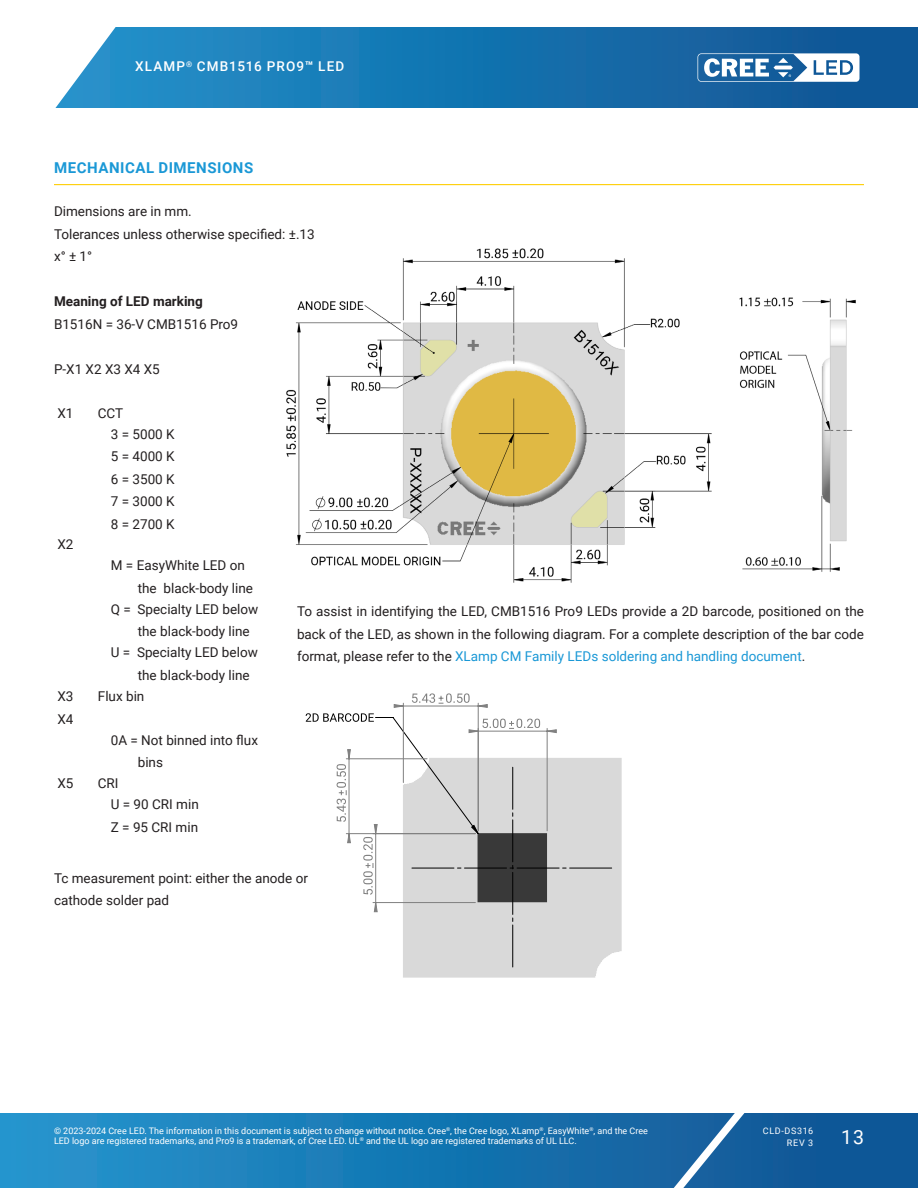
<style>
.page{position:relative;width:918px;height:1188px;background:#fff}
.page>*{position:absolute;margin:0;border:0;box-sizing:border-box;transform-origin:0 0}
.t1{font:19.5px "Roboto";color:#fff}
.Section_heading_with_rule{font:700 15px "Roboto";letter-spacing:.035em;color:#1a98d6}
.Text_justify{font:13.5px/22.5px "Roboto";color:#231f20}
.table_text_indent{font:13.5px/22.5px "Roboto";color:#231f20}
.t2{font:500 13.5px "Roboto";letter-spacing:.085em;color:#fff}
.t3{font:700 13.5px "Roboto";color:#231f20}
.t4{font:9px/10.8px "Roboto";color:#fff}
.t5{font:9px/12px "Roboto";letter-spacing:.085em;color:#fff;text-align:right}
.s1{font-weight:700}
.s2{color:#1a98d6}
</style>
<div class="page">
<svg style="left:0;top:1113px;width:918px;height:75px;background:#1876b2"></svg>
<svg style="left:644px;top:1113px;width:117px;height:75px;background:#296da6"></svg>
<svg style="left:55px;top:27px;width:863px;height:81px;background:#2078b2"></svg>
<svg style="left:698px;top:53px;width:162px;height:29px"></svg>
<hr style="left:54px;top:184px;width:810px;height:1px;background:#fece08">
<img style="left:286px;top:248px;width:426px;height:335px">
<img style="left:739px;top:297px;width:117px;height:275px">
<img style="left:479px;top:744px;width:143px;height:234px">
<svg style="left:306px;top:713px;width:68px;height:4px"></svg>
<svg style="left:305px;top:717px;width:174px;height:261px"></svg>
<hr style="left:304px;top:686px;width:1px;height:301px;background:#c0c0c0">
<hr style="left:304px;top:686px;width:327px;height:1px;background:#c0c0c0">
<hr style="left:684px;top:686px;width:1px;height:301px;background:#c0c0c0">
<hr style="left:304px;top:1187px;width:327px;height:1px;background:#c0c0c0">
<hr style="left:478px;top:703px;width:1px;height:128px;background:#808080">
<hr style="left:403px;top:703px;width:1px;height:80px;background:#808080">
<hr style="left:547px;top:728px;width:1px;height:103px;background:#808080">
<svg style="left:394px;top:693px;width:94px;height:15px"></svg>
<svg style="left:469px;top:719px;width:88px;height:14px"></svg>
<svg style="left:304px;top:749px;width:310px;height:221px"></svg>
<p class="t2" style="left:135px;top:57px;width:211px">XLAMP<sup>®</sup> CMB1516 PRO9<span class="s1">™</span> LED</p>
<p class="Section_heading_with_rule" style="left:54px;top:157px;width:201px">MECHANICAL DIMENSIONS</p>
<p class="Text_justify" style="left:54px;top:199px;width:139px">Dimensions are in mm.</p>
<p class="Text_justify" style="left:54px;top:222px;width:262px">Tolerances unless otherwise specified: ±.13</p>
<p class="Text_justify" style="left:54px;top:244px;width:40px">x° ± 1°</p>
<p class="t3" style="left:54px;top:292px;width:150px">Meaning of LED marking</p>
<p class="Text_justify" style="left:54px;top:312px;width:186px">B1516N = 36‑V CMB1516 Pro9</p>
<p class="Text_justify" style="left:54px;top:357px;width:107px">P-X1 X2 X3 X4 X5</p>
<p class="Text_justify" style="left:57px;top:401px;width:18px">X1</p>
<p class="Text_justify" style="left:98px;top:401px;width:27px">CCT</p>
<p class="Text_justify" style="left:111px;top:422px;width:65px">3 = 5000 K</p>
<p class="Text_justify" style="left:111px;top:444px;width:65px">5 = 4000 K</p>
<p class="Text_justify" style="left:111px;top:467px;width:65px">6 = 3500 K</p>
<p class="Text_justify" style="left:111px;top:489px;width:65px">7 = 3000 K</p>
<p class="Text_justify" style="left:111px;top:512px;width:65px">8 = 2700 K</p>
<p class="Text_justify" style="left:57px;top:533px;width:18px">X2</p>
<p class="table_text_indent" style="left:138px;top:554px;width:117px;text-indent:-27px">M = EasyWhite LED on the black‑body line</p>
<p class="table_text_indent" style="left:138px;top:597px;width:122px;text-indent:-27px">Q = Specialty LED below the black‑body line</p>
<p class="table_text_indent" style="left:138px;top:641px;width:122px;text-indent:-27px">U = Specialty LED below the black‑body line</p>
<p class="Text_justify" style="left:57px;top:685px;width:18px">X3<br>X4</p>
<p class="Text_justify" style="left:98px;top:685px;width:48px">Flux bin</p>
<p class="table_text_indent" style="left:138px;top:728px;width:122px;text-indent:-27px">0A = Not binned into flux bins</p>
<p class="Text_justify" style="left:57px;top:772px;width:18px">X5</p>
<p class="Text_justify" style="left:98px;top:772px;width:22px">CRI</p>
<p class="Text_justify" style="left:111px;top:793px;width:90px">U = 90 CRI min</p>
<p class="Text_justify" style="left:111px;top:815px;width:89px">Z = 95 CRI min</p>
<p class="Text_justify" style="left:297px;top:600px;width:569px;text-align:justify">To assist in identifying the LED, CMB1516 Pro9 LEDs provide a 2D barcode, positioned on the back of the LED, as shown in the following diagram. For a complete description of the bar code format, please refer to the <span class="s2">XLamp CM Family LEDs soldering and handling document</span>.</p>
<p class="Text_justify" style="left:54px;top:866px;width:255px">Tc measurement point: either the anode or</p>
<p class="Text_justify" style="left:54px;top:889px;width:117px">cathode solder pad</p>
<p class="t4" style="left:54px;top:1125px;width:596px">© 2023-2024 Cree LED. The information in this document is subject to change without notice. Cree<sup>®</sup>, the Cree logo, XLamp<sup>®</sup>, EasyWhite<sup>®</sup>, and the Cree<br>LED logo are registered trademarks, and Pro9 is a trademark, of Cree LED. UL<sup>®</sup> and the UL logo are registered trademarks of UL LLC.</p>
<p class="t5" style="left:763px;top:1124px;width:52px">CLD-DS316<br>REV 3</p>
<h1 class="t1" style="left:841px;top:1123px;width:24px">13</h1>
</div>
